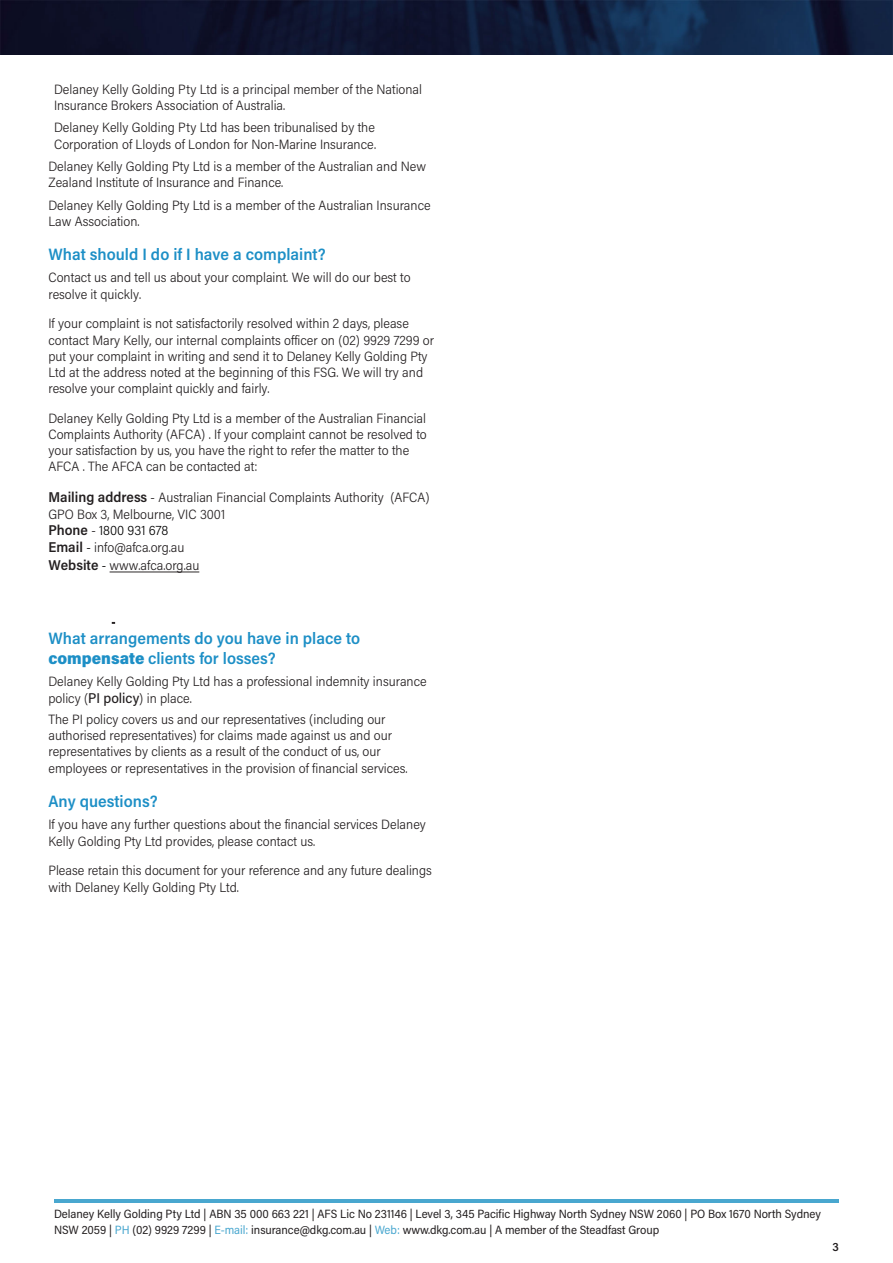
<style>
.page{position:relative;width:893px;height:1263px;background:#fff}
.page>*{position:absolute;margin:0;border:0;box-sizing:border-box;transform-origin:0 0}
.Body{font:600 16.5px/19.8px "Acumin Pro Semi Cond";color:#1d8fc6}
.Body-2{font:300 13.5px/16.2px "Acumin Pro Semi Cond";color:#231f20}
.t1{font:12px/16.5px "Acumin Pro Semi Cond";letter-spacing:-.005em;color:#231f20}
.t2{font:600 12px "Acumin Pro Semi Cond";color:#231f20}
.s1{font-weight:600;font-size:14.25px}
.s2{color:#000}
.s3{font-weight:900}
.s4{font-weight:500;font-size:14.25px}
.s5{color:#49a7cf}
</style>
<div class="page">
<hr style="left:54px;top:1199px;width:785px;height:3px;background:#49a7cf">
<img style="left:0;top:0;width:893px;height:54px">
<hr style="left:110px;top:572px;width:89px;height:1px;background:#231f20">
<p class="Body-2" style="left:54px;top:81px;width:370px">Delaney Kelly Golding Pty Ltd is a principal member of the National<br>Insurance Brokers Association of Australia.</p>
<p class="Body-2" style="left:54px;top:119px;width:324px">Delaney Kelly Golding Pty Ltd has been tribunalised by the<br>Corporation of Lloyds of London for Non-Marine Insurance.</p>
<p class="Body-2" style="left:48px;top:158px;width:379px">Delaney Kelly Golding Pty Ltd is a member of the Australian and New<br>Zealand Institute of Insurance and Finance.</p>
<p class="Body-2" style="left:48px;top:196px;width:384px">Delaney Kelly Golding Pty Ltd is a member of the Australian Insurance<br>Law Association.</p>
<p class="Body" style="left:48px;top:244px;width:279px">What should I do if I have a complaint?</p>
<p class="Body-2" style="left:48px;top:269px;width:364px">Contact us and tell us about your complaint. We will do our best to resolve it quickly.</p>
<p class="Body-2" style="left:48px;top:315px;width:387px">If your complaint is not satisfactorily resolved within 2 days, please contact Mary Kelly, our internal complaints officer on (02) 9929 7299 or put your complaint in writing and send it to Delaney Kelly Golding Pty Ltd at the address noted at the beginning of this FSG. We will try and resolve your complaint quickly and fairly.</p>
<p class="Body-2" style="left:48px;top:409px;width:380px">Delaney Kelly Golding Pty Ltd is a member of the Australian Financial Complaints Authority (AFCA) . If your complaint cannot be resolved to your satisfaction by us, you have the right to refer the matter to the AFCA . The AFCA can be contacted at:</p>
<p class="Body-2" style="left:48px;top:488px;width:383px;line-height:17px"><span class="s1">Mailing address</span> - Australian Financial Complaints Authority (AFCA)<br>GPO Box 3, Melbourne, VIC 3001<br><span class="s1">Phone</span> - <span class="s2">1800 931 678<br></span><span class="s1">Email</span> <span class="s2">-</span> info@afca.org.au<br><span class="s1">Website</span> <span class="s2">-</span> www.afca.org.au</p>
<p class="Body" style="left:48px;top:628px;width:313px">What arrangements do you have in place to <span class="s3">compensate</span> clients for losses?</p>
<p class="Body-2" style="left:48px;top:672px;width:380px;line-height:17.1px">Delaney Kelly Golding Pty Ltd has a professional indemnity insurance policy (<span class="s4">PI policy</span>) in place.</p>
<p class="Body-2" style="left:48px;top:711px;width:361px">The PI policy covers us and our representatives (including our authorised representatives) for claims made against us and our representatives by clients as a result of the conduct of us, our employees or representatives in the provision of financial services.</p>
<p class="Body" style="left:48px;top:791px;width:111px">Any questions?</p>
<p class="Body-2" style="left:48px;top:816px;width:379px">If you have any further questions about the financial services Delaney<br>Kelly Golding Pty Ltd provides, please contact us.</p>
<p class="Body-2" style="left:48px;top:862px;width:385px">Please retain this document for your reference and any future dealings with Delaney Kelly Golding Pty Ltd.</p>
<p class="t1" style="left:54px;top:1204px;width:768px">Delaney Kelly Golding Pty Ltd | ABN 35 000 663 221 | AFS Lic No 231146 | Level 3, 345 Pacific Highway North Sydney NSW 2060 | PO Box 1670 North Sydney<br>NSW 2059 | <span class="s5">PH</span> (02) 9929 7299 | <span class="s5">E-mail:</span> insurance@dkg.com.au | <span class="s5">Web:</span> www.dkg.com.au | A member of the Steadfast Group</p>
<p class="t2" style="left:833px;top:1239px;width:8px">3</p>
</div>
